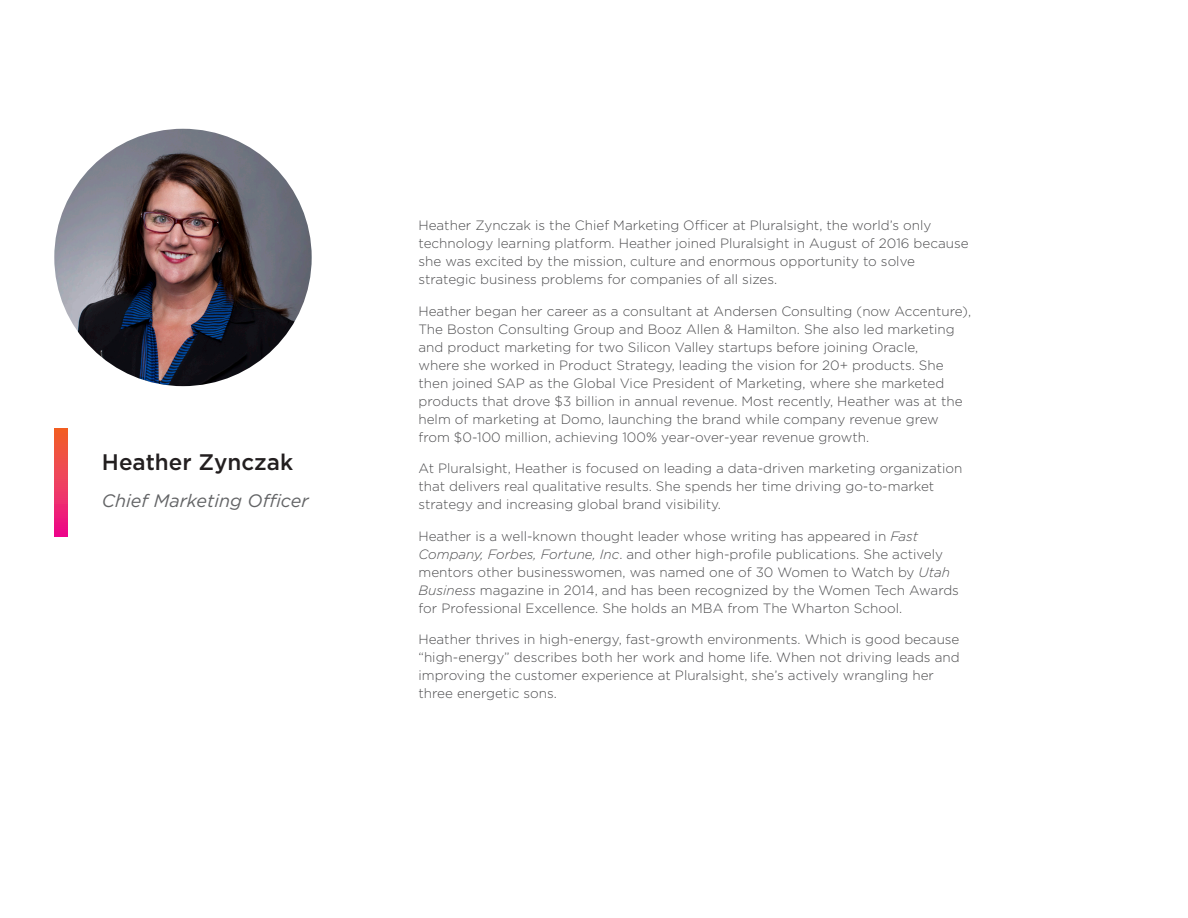
<style>
.page{position:relative;width:1188px;height:918px;background:#fff}
.page>*{position:absolute;margin:0;border:0;box-sizing:border-box;transform-origin:0 0}
.Name{font:500 22.5px "Gotham";color:#231f20}
.t1{font:italic 18px "Gotham";color:#636466}
.Body{font:300 13.5px/18px "Gotham";color:#4d4d4f}
.s1{font-style:italic}
</style>
<div class="page">
<svg style="left:54px;top:429px;width:14px;height:108px;background:#ee395c"></svg>
<img style="left:54px;top:129px;width:258px;height:257px;border-radius:129px">
<p class="Name" style="left:102px;top:447px;width:193px">Heather Zynczak</p>
<p class="t1" style="left:102px;top:489px;width:208px">Chief Marketing Officer</p>
<p class="Body" style="left:418px;top:216px;width:552px">Heather Zynczak is the Chief Marketing Officer at Pluralsight, the world’s only technology learning platform. Heather joined Pluralsight in August of 2016 because she was excited by the mission, culture and enormous opportunity to solve strategic business problems for companies of all sizes.</p>
<p class="Body" style="left:418px;top:301px;width:554px">Heather began her career as a consultant at Andersen Consulting (now Accenture), The Boston Consulting Group and Booz Allen &amp; Hamilton. She also led marketing and product marketing for two Silicon Valley startups before joining Oracle,<br>where she worked in Product Strategy, leading the vision for 20+ products. She then joined SAP as the Global Vice President of Marketing, where she marketed products that drove $3 billion in annual revenue. Most recently, Heather was at the helm of marketing at Domo, launching the brand while company revenue grew from $0-100 million, achieving 100% year-over-year revenue growth.</p>
<p class="Body" style="left:418px;top:459px;width:546px">At Pluralsight, Heather is focused on leading a data-driven marketing organization that delivers real qualitative results. She spends her time driving go-to-market strategy and increasing global brand visibility.</p>
<p class="Body" style="left:418px;top:526px;width:542px">Heather is a well-known thought leader whose writing has appeared in <span class="s1">Fast Company, Forbes, Fortune, Inc</span>. and other high-profile publications. She actively mentors other businesswomen, was named one of 30 Women to Watch by <span class="s1">Utah Business</span> magazine in 2014, and has been recognized by the Women Tech Awards for Professional Excellence. She holds an MBA from The Wharton School.</p>
<p class="Body" style="left:418px;top:630px;width:543px">Heather thrives in high-energy, fast-growth environments. Which is good because “high-energy” describes both her work and home life. When not driving leads and improving the customer experience at Pluralsight, she’s actively wrangling her three energetic sons.</p>
</div>
